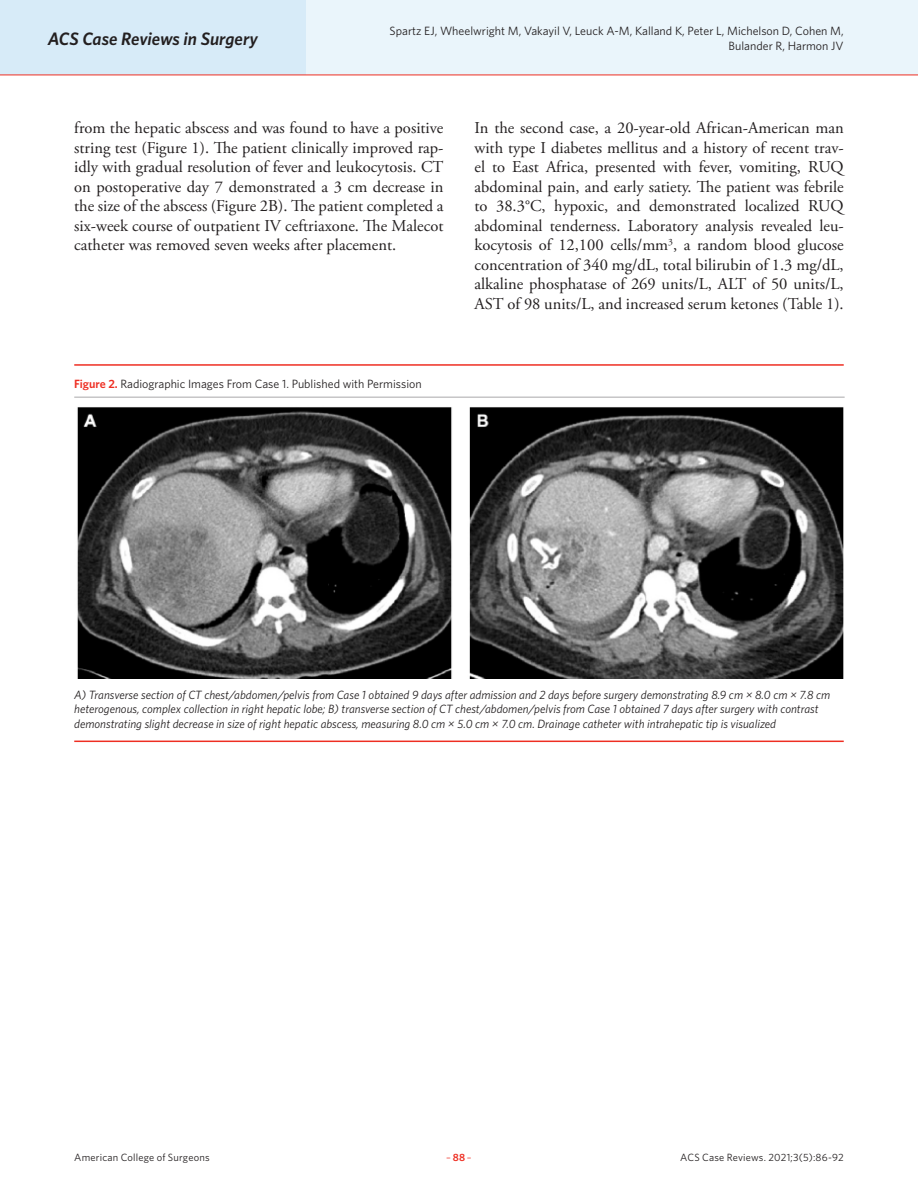
<style>
.page{position:relative;width:918px;height:1188px;background:#fff}
.page>*{position:absolute;margin:0;border:0;box-sizing:border-box;transform-origin:0 0}
.t1{font:italic 600 18px "Whitney";letter-spacing:-.005em;color:#231f20}
.Article_Body_no_inde{font:16.5px/19.5px "Adobe Garamond Pro";color:#231f20;text-align:justify}
.Authors_Body{font:italic 12px/14.4px "Whitney";color:#231f20}
.Caption_New{font:12px "Whitney";color:#231f20}
.t2{font:10.5px "Whitney";letter-spacing:.015em;color:#231f20}
.t3{font:10.5px "Whitney";color:#ee2e22}
.s1{font-weight:600;color:#ee2e22}
.s2{font-weight:600}
</style>
<div class="page">
<div style="left:0;top:0;width:918px;height:75px;background:#eaf5fb"></div>
<div style="left:0;top:0;width:306px;height:75px;background:#d7ebf8"></div>
<hr style="left:0;top:75px;width:918px;height:1px;background:#ee2e22">
<hr style="left:74px;top:397px;width:771px;height:1px;background:#a9a8aa">
<img style="left:77px;top:407px;width:766px;height:271px">
<hr style="left:74px;top:364px;width:770px;height:2px;background:#ee2e22">
<hr style="left:74px;top:741px;width:770px;height:1px;background:#ee2e22">
<p class="Caption_New" style="left:390px;top:23px;width:456px">Spartz EJ, Wheelwright M, Vakayil V, Leuck A-M, Kalland K, Peter L, Michelson D, Cohen M,</p>
<p class="t1" style="left:48px;top:26px;width:212px">ACS Case Reviews in Surgery</p>
<p class="Caption_New" style="left:729px;top:38px;width:117px">Bulander R, Harmon JV</p>
<p class="Article_Body_no_inde" style="left:74px;top:119px;width:371px">from the hepatic abscess and was found to have a positive string test (Figure 1). The patient clinically improved rap&shy;idly with gradual resolution of fever and leukocytosis. CT on postoperative day 7 demonstrated a 3 cm decrease in the size of the abscess (Figure 2B). The patient completed a six-week course of outpatient IV ceftriaxone. The Malecot catheter was removed seven weeks after placement.</p>
<p class="Article_Body_no_inde" style="left:475px;top:119px;width:371px">In the second case, a 20-year-old African-American man with type I diabetes mellitus and a history of recent trav&shy;el to East Africa, presented with fever, vomiting, RUQ abdominal pain, and early satiety. The patient was febrile to 38.3°C, hypoxic, and demonstrated localized RUQ abdominal tenderness. Laboratory analysis revealed leu&shy;kocytosis of 12,100 cells/mm<sup>3</sup>, a random blood glucose concentration of 340 mg/dL, total bilirubin of 1.3 mg/dL, alkaline phosphatase of 269 units/L, ALT of 50 units/L, AST of 98 units/L, and increased serum ketones (Table 1).</p>
<p class="Caption_New" style="left:74px;top:376px;width:349px"><span class="s1">Figure 2.</span> Radiographic Images From Case 1. Published with Permission</p>
<p class="Authors_Body" style="left:74px;top:687px;width:758px">A) Transverse section of CT chest/abdomen/pelvis from Case 1 obtained 9 days after admission and 2 days before surgery demonstrating 8.9 cm × 8.0 cm × 7.8 cm heterogenous, complex collection in right hepatic lobe; B) transverse section of CT chest/abdomen/pelvis from Case 1 obtained 7 days after surgery with contrast demonstrating slight decrease in size of right hepatic abscess, measuring 8.0 cm × 5.0 cm × 7.0 cm. Drainage catheter with intrahepatic tip is visualized</p>
<p class="t2" style="left:74px;top:1150px;width:137px">American College of Surgeons</p>
<p class="t3" style="left:446px;top:1150px;width:27px">–<span class="s2">88</span>–</p>
<p class="t2" style="left:680px;top:1150px;width:165px">ACS Case Reviews. 2021;3(5):86-92</p>
</div>
